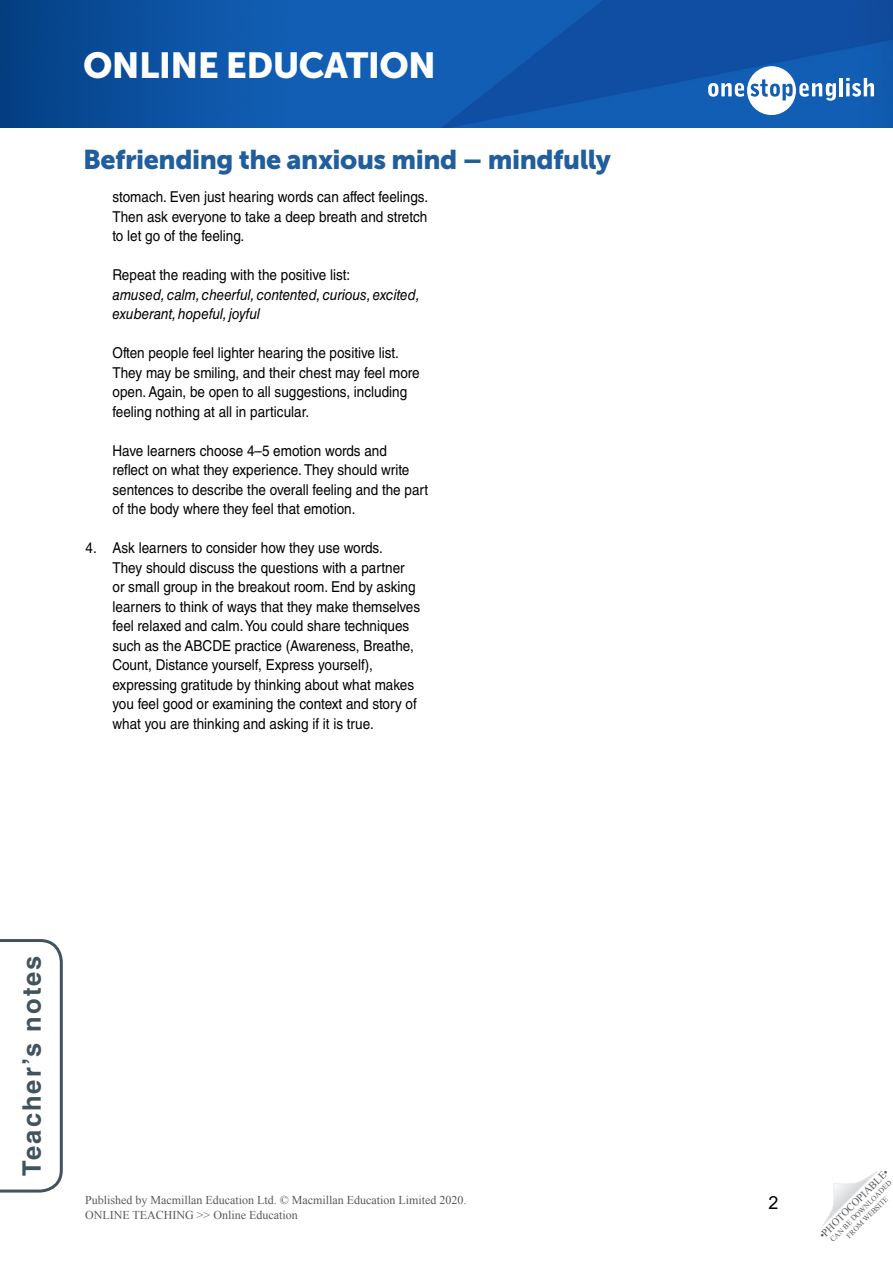
<style>
.page{position:relative;width:893px;height:1263px;background:#fff}
.page>*{position:absolute;margin:0;border:0;box-sizing:border-box;transform-origin:0 0}
.t1{font:36px "Museo Sans 900";letter-spacing:-.015em;color:#fff}
.Article_Subtitle{font:27px "Museo Sans 900";letter-spacing:-.015em;color:#215e9e}
.t2{font:700 25.5px "Helvetica LT Std";letter-spacing:.08em;color:#41535d}
.t3{font:18px "Arial";color:#000}
.TN__NL_Body_text{font:15px/19.5px "Helvetica LT Std";color:#000;scale:.9 1}
.TN__NL_Body_text-2{font:italic 15px/19.5px "Helvetica LT Std";color:#000;scale:.9 1}
.t4{font:12px/14.4px "Times New Roman";color:#58595b}
.t5{font:10.5px "Times New Roman";color:#58595b}
.t6{font:7.5px/9px "Times New Roman";color:#58595b;text-align:center}
.s1{font-style:normal}
</style>
<div class="page">
<svg style="left:822px;top:1171px;width:55px;height:55px"></svg>
<svg style="left:0;top:939px;width:63px;height:254px"></svg>
<img style="left:0;top:0;width:893px;height:128px">
<svg style="left:708px;top:66px;width:128px;height:49px"></svg>
<hr style="left:839px;top:78px;width:4px;height:18px;background:#fff">
<svg style="left:846px;top:78px;width:28px;height:19px"></svg>
<h1 class="t1" style="left:83px;top:45px;width:354px">ONLINE EDUCATION</h1>
<p class="Article_Subtitle" style="left:83px;top:144px;width:529px">Befriending the anxious mind – mindfully</p>
<p class="TN__NL_Body_text" style="left:112px;top:187px;width:352px;text-align:justify">stomach. Even just hearing words can affect feelings.<br>Then ask everyone to take a deep breath and stretch to let go of the feeling.</p>
<p class="TN__NL_Body_text-2" style="left:112px;top:265px;width:343px"><span class="s1">Repeat the reading with the positive list:<br></span>amused, calm, cheerful, contented, curious, excited, exuberant, hopeful, joyful</p>
<p class="TN__NL_Body_text" style="left:112px;top:343px;width:343px">Often people feel lighter hearing the positive list.<br>They may be smiling, and their chest may feel more open. Again, be open to all suggestions, including feeling nothing at all in particular.</p>
<p class="TN__NL_Body_text" style="left:112px;top:440px;width:352px">Have learners choose 4–5 emotion words and<br>reflect on what they experience. They should write sentences to describe the overall feeling and the part of the body where they feel that emotion.</p>
<p class="TN__NL_Body_text" style="left:112px;top:538px;width:343px;text-indent:-27px">4. Ask learners to consider how they use words.<br>They should discuss the questions with a partner or small group in the breakout room. End by asking learners to think of ways that they make themselves feel relaxed and calm. You could share techniques such as the ABCDE practice (Awareness, Breathe, Count, Distance yourself, Express yourself), expressing gratitude by thinking about what makes you feel good or examining the context and story of what you are thinking and asking if it is true.</p>
<h3 class="t2" style="left:16px;top:1176px;width:222px;rotate:-90deg">Teacher’s notes</h3>
<p class="t4" style="left:85px;top:1193px;width:383px">Published by Macmillan Education Ltd. © Macmillan Education Limited 2020.<br>ONLINE TEACHING &gt;&gt; Online Education</p>
<p class="t3" style="left:769px;top:1193px;width:12px">2</p>
<p class="t5" style="left:816px;top:1232px;width:95px;rotate:-45deg">•PHOTOCOPIABLE•</p>
<p class="t6" style="left:828px;top:1237px;width:85px;rotate:-45deg">CAN BE DOWNLOADED<br>FROM WEBSITE</p>
</div>
